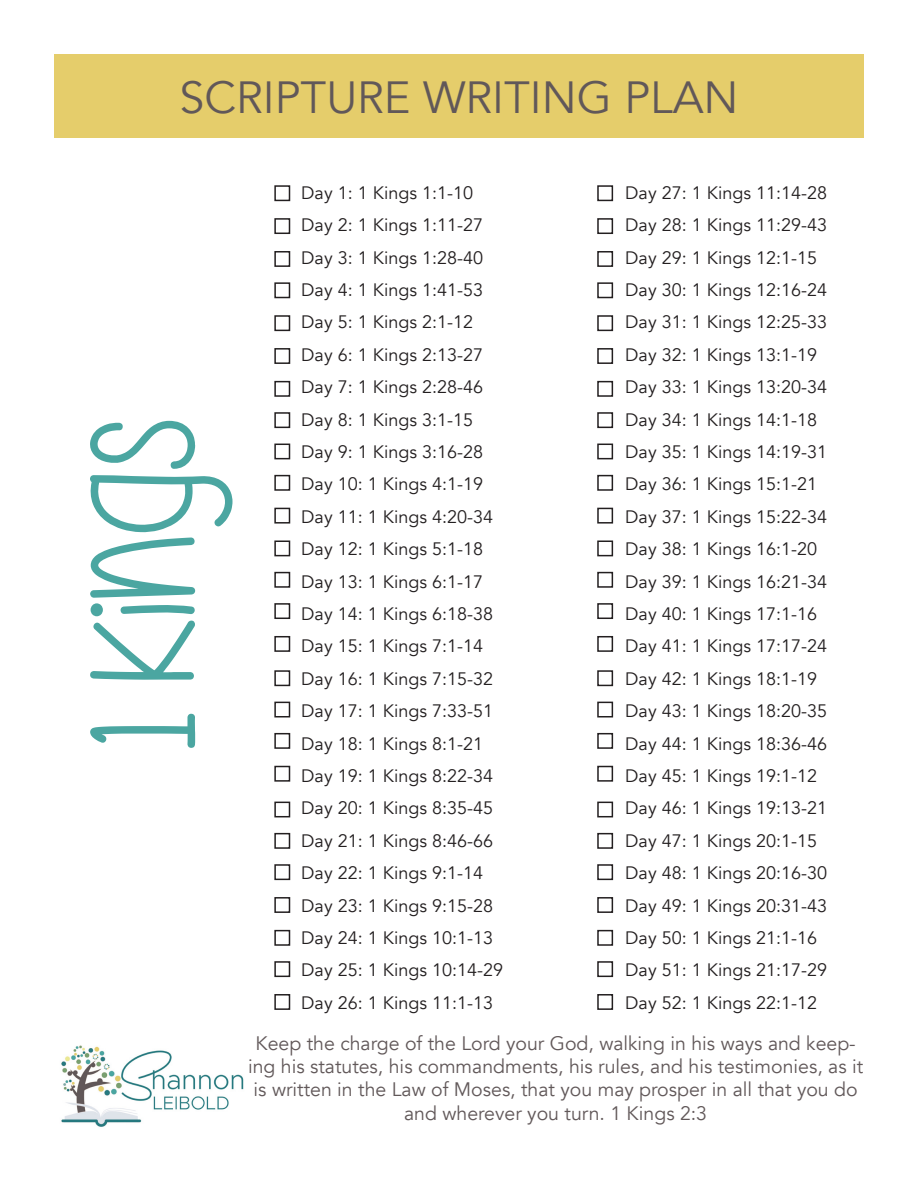
<style>
.page{position:relative;width:918px;height:1188px;background:#fff}
.page>*{position:absolute;margin:0;border:0;box-sizing:border-box;transform-origin:0 0}
.t1{font:150px "Are You Freakin Serious";color:#4ba6a1}
.t2{font:45px "Avenir";color:#615859}
.t3{font:19.5px/23.4px "Avenir";color:#615859;text-align:center}
.t4{font:18px "Avenir";color:#231f20}
</style>
<div class="page">
<div style="left:54px;top:54px;width:810px;height:84px;background:#e5cd6b"></div>
<img style="left:61px;top:1045px;width:183px;height:82px">
<div style="left:274px;top:185px;width:16px;height:16px;border:2px solid #231f20"></div>
<div style="left:597px;top:185px;width:16px;height:16px;border:2px solid #231f20"></div>
<div style="left:274px;top:218px;width:16px;height:16px;border:2px solid #231f20"></div>
<div style="left:597px;top:218px;width:16px;height:16px;border:2px solid #231f20"></div>
<div style="left:274px;top:251px;width:16px;height:16px;border:2px solid #231f20"></div>
<div style="left:597px;top:251px;width:16px;height:16px;border:2px solid #231f20"></div>
<div style="left:274px;top:282px;width:16px;height:16px;border:2px solid #231f20"></div>
<div style="left:597px;top:282px;width:16px;height:16px;border:2px solid #231f20"></div>
<div style="left:274px;top:315px;width:16px;height:16px;border:2px solid #231f20"></div>
<div style="left:597px;top:315px;width:16px;height:16px;border:2px solid #231f20"></div>
<div style="left:274px;top:348px;width:16px;height:16px;border:2px solid #231f20"></div>
<div style="left:597px;top:348px;width:16px;height:16px;border:2px solid #231f20"></div>
<div style="left:274px;top:381px;width:16px;height:16px;border:2px solid #231f20"></div>
<div style="left:597px;top:381px;width:16px;height:16px;border:2px solid #231f20"></div>
<div style="left:274px;top:412px;width:16px;height:16px;border:2px solid #231f20"></div>
<div style="left:597px;top:412px;width:16px;height:16px;border:2px solid #231f20"></div>
<div style="left:274px;top:541px;width:16px;height:15px;border:2px solid #231f20"></div>
<div style="left:597px;top:541px;width:16px;height:15px;border:2px solid #231f20"></div>
<div style="left:274px;top:670px;width:16px;height:16px;border:2px solid #231f20"></div>
<div style="left:597px;top:670px;width:16px;height:16px;border:2px solid #231f20"></div>
<div style="left:274px;top:802px;width:16px;height:15px;border:2px solid #231f20"></div>
<div style="left:597px;top:802px;width:16px;height:15px;border:2px solid #231f20"></div>
<div style="left:274px;top:444px;width:16px;height:15px;border:2px solid #231f20"></div>
<div style="left:597px;top:444px;width:16px;height:15px;border:2px solid #231f20"></div>
<div style="left:274px;top:572px;width:16px;height:16px;border:2px solid #231f20"></div>
<div style="left:597px;top:572px;width:16px;height:16px;border:2px solid #231f20"></div>
<div style="left:274px;top:702px;width:16px;height:15px;border:2px solid #231f20"></div>
<div style="left:597px;top:702px;width:16px;height:15px;border:2px solid #231f20"></div>
<div style="left:274px;top:833px;width:16px;height:16px;border:2px solid #231f20"></div>
<div style="left:597px;top:833px;width:16px;height:16px;border:2px solid #231f20"></div>
<div style="left:274px;top:930px;width:16px;height:16px;border:2px solid #231f20"></div>
<div style="left:597px;top:930px;width:16px;height:16px;border:2px solid #231f20"></div>
<div style="left:274px;top:475px;width:16px;height:16px;border:2px solid #231f20"></div>
<div style="left:597px;top:475px;width:16px;height:16px;border:2px solid #231f20"></div>
<div style="left:274px;top:603px;width:16px;height:16px;border:2px solid #231f20"></div>
<div style="left:597px;top:603px;width:16px;height:16px;border:2px solid #231f20"></div>
<div style="left:274px;top:733px;width:16px;height:16px;border:2px solid #231f20"></div>
<div style="left:597px;top:733px;width:16px;height:16px;border:2px solid #231f20"></div>
<div style="left:274px;top:864px;width:16px;height:16px;border:2px solid #231f20"></div>
<div style="left:597px;top:864px;width:16px;height:16px;border:2px solid #231f20"></div>
<div style="left:274px;top:961px;width:16px;height:16px;border:2px solid #231f20"></div>
<div style="left:597px;top:961px;width:16px;height:16px;border:2px solid #231f20"></div>
<div style="left:274px;top:508px;width:16px;height:16px;border:2px solid #231f20"></div>
<div style="left:597px;top:508px;width:16px;height:16px;border:2px solid #231f20"></div>
<div style="left:274px;top:636px;width:16px;height:16px;border:2px solid #231f20"></div>
<div style="left:597px;top:636px;width:16px;height:16px;border:2px solid #231f20"></div>
<div style="left:274px;top:766px;width:16px;height:16px;border:2px solid #231f20"></div>
<div style="left:597px;top:766px;width:16px;height:16px;border:2px solid #231f20"></div>
<div style="left:274px;top:897px;width:16px;height:16px;border:2px solid #231f20"></div>
<div style="left:597px;top:897px;width:16px;height:16px;border:2px solid #231f20"></div>
<div style="left:274px;top:994px;width:16px;height:16px;border:2px solid #231f20"></div>
<div style="left:597px;top:994px;width:16px;height:16px;border:2px solid #231f20"></div>
<p class="t2" style="left:179px;top:71px;width:561px">SCRIPTURE WRITING PLAN</p>
<p class="t1" style="left:60px;top:750px;width:333px;rotate:-90deg">1 Kings</p>
<p class="t4" style="left:301px;top:182px;width:173px">Day 1: 1 Kings 1:1-10</p>
<p class="t4" style="left:625px;top:182px;width:203px">Day 27: 1 Kings 11:14-28</p>
<p class="t4" style="left:301px;top:214px;width:183px">Day 2: 1 Kings 1:11-27</p>
<p class="t4" style="left:625px;top:214px;width:203px">Day 28: 1 Kings 11:29-43</p>
<p class="t4" style="left:301px;top:247px;width:183px">Day 3: 1 Kings 1:28-40</p>
<p class="t4" style="left:625px;top:247px;width:193px">Day 29: 1 Kings 12:1-15</p>
<p class="t4" style="left:301px;top:279px;width:183px">Day 4: 1 Kings 1:41-53</p>
<p class="t4" style="left:625px;top:279px;width:203px">Day 30: 1 Kings 12:16-24</p>
<p class="t4" style="left:301px;top:311px;width:173px">Day 5: 1 Kings 2:1-12</p>
<p class="t4" style="left:625px;top:311px;width:203px">Day 31: 1 Kings 12:25-33</p>
<p class="t4" style="left:301px;top:344px;width:183px">Day 6: 1 Kings 2:13-27</p>
<p class="t4" style="left:625px;top:344px;width:193px">Day 32: 1 Kings 13:1-19</p>
<p class="t4" style="left:301px;top:376px;width:183px">Day 7: 1 Kings 2:28-46</p>
<p class="t4" style="left:625px;top:376px;width:203px">Day 33: 1 Kings 13:20-34</p>
<p class="t4" style="left:301px;top:409px;width:173px">Day 8: 1 Kings 3:1-15</p>
<p class="t4" style="left:625px;top:409px;width:193px">Day 34: 1 Kings 14:1-18</p>
<p class="t4" style="left:301px;top:441px;width:183px">Day 9: 1 Kings 3:16-28</p>
<p class="t4" style="left:625px;top:441px;width:203px">Day 35: 1 Kings 14:19-31</p>
<p class="t4" style="left:301px;top:473px;width:183px">Day 10: 1 Kings 4:1-19</p>
<p class="t4" style="left:625px;top:473px;width:193px">Day 36: 1 Kings 15:1-21</p>
<p class="t4" style="left:301px;top:506px;width:193px">Day 11: 1 Kings 4:20-34</p>
<p class="t4" style="left:625px;top:506px;width:203px">Day 37: 1 Kings 15:22-34</p>
<p class="t4" style="left:301px;top:538px;width:183px">Day 12: 1 Kings 5:1-18</p>
<p class="t4" style="left:625px;top:538px;width:193px">Day 38: 1 Kings 16:1-20</p>
<p class="t4" style="left:301px;top:571px;width:183px">Day 13: 1 Kings 6:1-17</p>
<p class="t4" style="left:625px;top:571px;width:203px">Day 39: 1 Kings 16:21-34</p>
<p class="t4" style="left:301px;top:603px;width:193px">Day 14: 1 Kings 6:18-38</p>
<p class="t4" style="left:625px;top:603px;width:193px">Day 40: 1 Kings 17:1-16</p>
<p class="t4" style="left:301px;top:635px;width:183px">Day 15: 1 Kings 7:1-14</p>
<p class="t4" style="left:625px;top:635px;width:203px">Day 41: 1 Kings 17:17-24</p>
<p class="t4" style="left:301px;top:668px;width:193px">Day 16: 1 Kings 7:15-32</p>
<p class="t4" style="left:625px;top:668px;width:193px">Day 42: 1 Kings 18:1-19</p>
<p class="t4" style="left:301px;top:700px;width:193px">Day 17: 1 Kings 7:33-51</p>
<p class="t4" style="left:625px;top:700px;width:203px">Day 43: 1 Kings 18:20-35</p>
<p class="t4" style="left:301px;top:733px;width:183px">Day 18: 1 Kings 8:1-21</p>
<p class="t4" style="left:625px;top:733px;width:203px">Day 44: 1 Kings 18:36-46</p>
<p class="t4" style="left:301px;top:765px;width:193px">Day 19: 1 Kings 8:22-34</p>
<p class="t4" style="left:625px;top:765px;width:193px">Day 45: 1 Kings 19:1-12</p>
<p class="t4" style="left:301px;top:797px;width:193px">Day 20: 1 Kings 8:35-45</p>
<p class="t4" style="left:625px;top:797px;width:203px">Day 46: 1 Kings 19:13-21</p>
<p class="t4" style="left:301px;top:830px;width:193px">Day 21: 1 Kings 8:46-66</p>
<p class="t4" style="left:625px;top:830px;width:193px">Day 47: 1 Kings 20:1-15</p>
<p class="t4" style="left:301px;top:862px;width:183px">Day 22: 1 Kings 9:1-14</p>
<p class="t4" style="left:625px;top:862px;width:203px">Day 48: 1 Kings 20:16-30</p>
<p class="t4" style="left:301px;top:895px;width:193px">Day 23: 1 Kings 9:15-28</p>
<p class="t4" style="left:625px;top:895px;width:203px">Day 49: 1 Kings 20:31-43</p>
<p class="t4" style="left:301px;top:927px;width:193px">Day 24: 1 Kings 10:1-13</p>
<p class="t4" style="left:625px;top:927px;width:193px">Day 50: 1 Kings 21:1-16</p>
<p class="t4" style="left:301px;top:959px;width:203px">Day 25: 1 Kings 10:14-29</p>
<p class="t4" style="left:625px;top:959px;width:203px">Day 51: 1 Kings 21:17-29</p>
<p class="t4" style="left:301px;top:992px;width:193px">Day 26: 1 Kings 11:1-13</p>
<p class="t4" style="left:625px;top:992px;width:193px">Day 52: 1 Kings 22:1-12</p>
<p class="t3" style="left:248px;top:1031px;width:617px">Keep the charge of the Lord your God, walking in his ways and keep&shy;ing his statutes, his commandments, his rules, and his testimonies, as it is written in the Law of Moses, that you may prosper in all that you do</p>
<p class="t3" style="left:404px;top:1102px;width:305px">and wherever you turn. 1 Kings 2:3</p>
</div>
